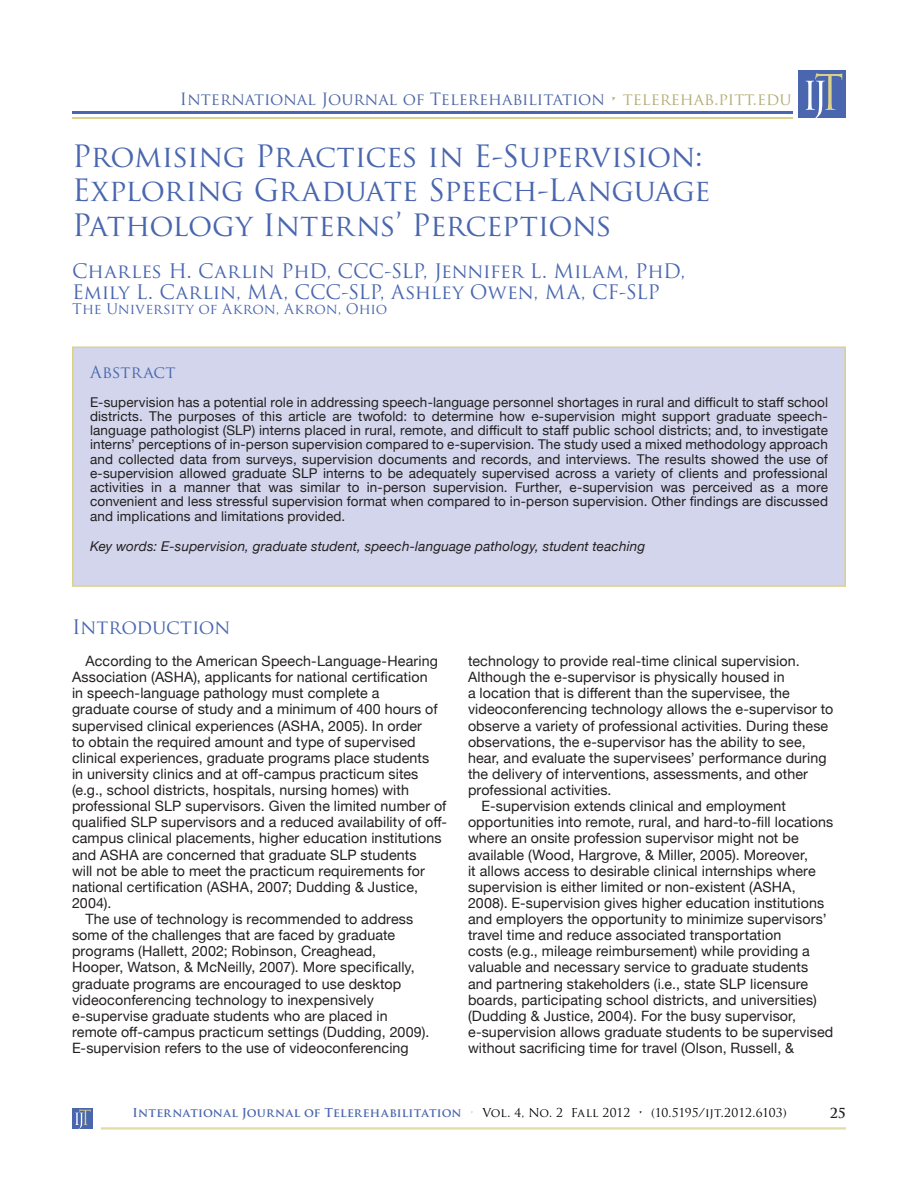
<style>
.page{position:relative;width:918px;height:1188px;background:#fff}
.page>*{position:absolute;margin:0;border:0;box-sizing:border-box;transform-origin:0 0}
.t1{font:30px "Trajan Pro";letter-spacing:-.02em;color:#4966af}
.Paragraph_2{font:19.5px "Trajan Pro";letter-spacing:-.01em;color:#4966af}
.t2{font:16.5px "Trajan Pro";color:#4d66a4}
.Heading_3{font:16.5px "Trajan Pro";letter-spacing:.005em;color:#4966af}
.Paragraph_1{font:14.25px/16.2px "Helvetica Neue";letter-spacing:.01em;color:#231f20}
.t3{font:14.25px "Trajan Pro";color:#4966af}
.Paragraph_3{font:13.5px/14.2px "Helvetica Neue";letter-spacing:.01em;color:#231f20;text-align:justify}
.Paragraph_3-2{font:italic 13.5px "Helvetica Neue";letter-spacing:.015em;color:#231f20}
.t4{font:700 13.5px "Trajan Pro";color:#231f20}
.t5{font:12px "Trajan Pro";letter-spacing:-.01em;color:#000}
.s1{font-weight:700;color:#b5ae73}
.s2{color:#b5ae73}
.s3{font-weight:700;color:#4966af}
.s4{color:#dbd189}
</style>
<div class="page">
<div style="left:798px;top:70px;width:48px;height:48px;background:#4966af"></div>
<svg style="left:806px;top:73px;width:36px;height:45px"></svg>
<hr style="left:72px;top:112px;width:720px;height:2px;background:#4966af">
<hr style="left:72px;top:117px;width:720px;height:1px;background:#dbd189">
<div style="left:72px;top:1108px;width:20px;height:21px;background:#4966af"></div>
<svg style="left:75px;top:1109px;width:16px;height:20px"></svg>
<hr style="left:101px;top:1128px;width:745px;height:1px;background:#dbd189">
<hr style="left:101px;top:1129px;width:745px;height:1px;background:#dbd189">
<div style="left:72px;top:346px;width:774px;height:241px;background:#d2d5eb;border:2px solid #dbd189"></div>
<p class="t2" style="left:180px;top:88px;width:613px">International Journal of Telerehabilitation <span class="s1">•</span> <span class="s2">telerehab.pitt.edu</span></p>
<p class="t1" style="left:72px;top:137px;width:632px">Promising Practices in E-Supervision:</p>
<p class="t1" style="left:72px;top:171px;width:640px">Exploring Graduate Speech-Language</p>
<p class="t1" style="left:72px;top:206px;width:541px">Pathology Interns’ Perceptions</p>
<p class="Paragraph_2" style="left:72px;top:258px;width:615px">Charles H. Carlin PhD, CCC-SLP, Jennifer L. Milam, PhD,</p>
<p class="Paragraph_2" style="left:72px;top:279px;width:590px">Emily L. Carlin, MA, CCC-SLP, Ashley Owen, MA, CF-SLP</p>
<p class="t3" style="left:72px;top:300px;width:317px">The University of Akron, Akron, Ohio</p>
<p class="Heading_3" style="left:90px;top:362px;width:87px">Abstract</p>
<p class="Paragraph_3" style="left:90px;top:394px;width:740px">E-supervision has a potential role in addressing speech-language personnel shortages in rural and difficult to staff school districts. The purposes of this article are twofold: to determine how e-supervision might support graduate speech&shy;language pathologist (SLP) interns placed in rural, remote, and difficult to staff public school districts; and, to investigate interns’ perceptions of in-person supervision compared to e-supervision. The study used a mixed methodology approach and collected data from surveys, supervision documents and records, and interviews. The results showed the use of e-supervision allowed graduate SLP interns to be adequately supervised across a variety of clients and professional activities in a manner that was similar to in-person supervision. Further, e-supervision was perceived as a more convenient and less stressful supervision format when compared to in-person supervision. Other findings are discussed and implications and limitations provided.</p>
<p class="Paragraph_3-2" style="left:90px;top:535px;width:557px">Key words: E-supervision, graduate student, speech-language pathology, student teaching</p>
<p class="Paragraph_2" style="left:72px;top:614px;width:160px">Introduction</p>
<p class="Paragraph_1" style="left:72px;top:652px;width:377px;text-indent:14px">According to the American Speech-Language-Hearing Association (ASHA), applicants for national certification<br>in speech-language pathology must complete a<br>graduate course of study and a minimum of 400 hours of supervised clinical experiences (ASHA, 2005). In order<br>to obtain the required amount and type of supervised clinical experiences, graduate programs place students<br>in university clinics and at off-campus practicum sites (e.g., school districts, hospitals, nursing homes) with professional SLP supervisors. Given the limited number of qualified SLP supervisors and a reduced availability of off&shy;campus clinical placements, higher education institutions and ASHA are concerned that graduate SLP students<br>will not be able to meet the practicum requirements for national certification (ASHA, 2007; Dudding &amp; Justice, 2004).</p>
<p class="Paragraph_1" style="left:72px;top:910px;width:359px;text-indent:14px">The use of technology is recommended to address some of the challenges that are faced by graduate programs (Hallett, 2002; Robinson, Creaghead, Hooper, Watson, &amp; McNeilly, 2007). More specifically, graduate programs are encouraged to use desktop videoconferencing technology to inexpensively e-supervise graduate students who are placed in remote off-campus practicum settings (Dudding, 2009).<br>E-supervision refers to the use of videoconferencing</p>
<p class="Paragraph_1" style="left:468px;top:652px;width:367px">technology to provide real-time clinical supervision.<br>Although the e-supervisor is physically housed in<br>a location that is different than the supervisee, the videoconferencing technology allows the e-supervisor to observe a variety of professional activities. During these observations, the e-supervisor has the ability to see, hear, and evaluate the supervisees’ performance during the delivery of interventions, assessments, and other professional activities.</p>
<p class="Paragraph_1" style="left:468px;top:797px;width:367px;text-indent:14px">E-supervision extends clinical and employment opportunities into remote, rural, and hard-to-fill locations where an onsite profession supervisor might not be available (Wood, Hargrove, &amp; Miller, 2005). Moreover,<br>it allows access to desirable clinical internships where supervision is either limited or non-existent (ASHA, 2008). E-supervision gives higher education institutions and employers the opportunity to minimize supervisors’ travel time and reduce associated transportation<br>costs (e.g., mileage reimbursement) while providing a valuable and necessary service to graduate students and partnering stakeholders (i.e., state SLP licensure boards, participating school districts, and universities) (Dudding &amp; Justice, 2004). For the busy supervisor, e-supervision allows graduate students to be supervised without sacrificing time for travel (Olson, Russell, &amp;</p>
<p class="t5" style="left:132px;top:1105px;width:656px"><span class="s3">International Journal of Telerehabilitation</span> <span class="s4">•</span> Vol. 4, No. 2 Fall 2012 • (10.5195/ijt.2012.6103)</p>
<p class="t4" style="left:830px;top:1105px;width:18px">25</p>
</div>
